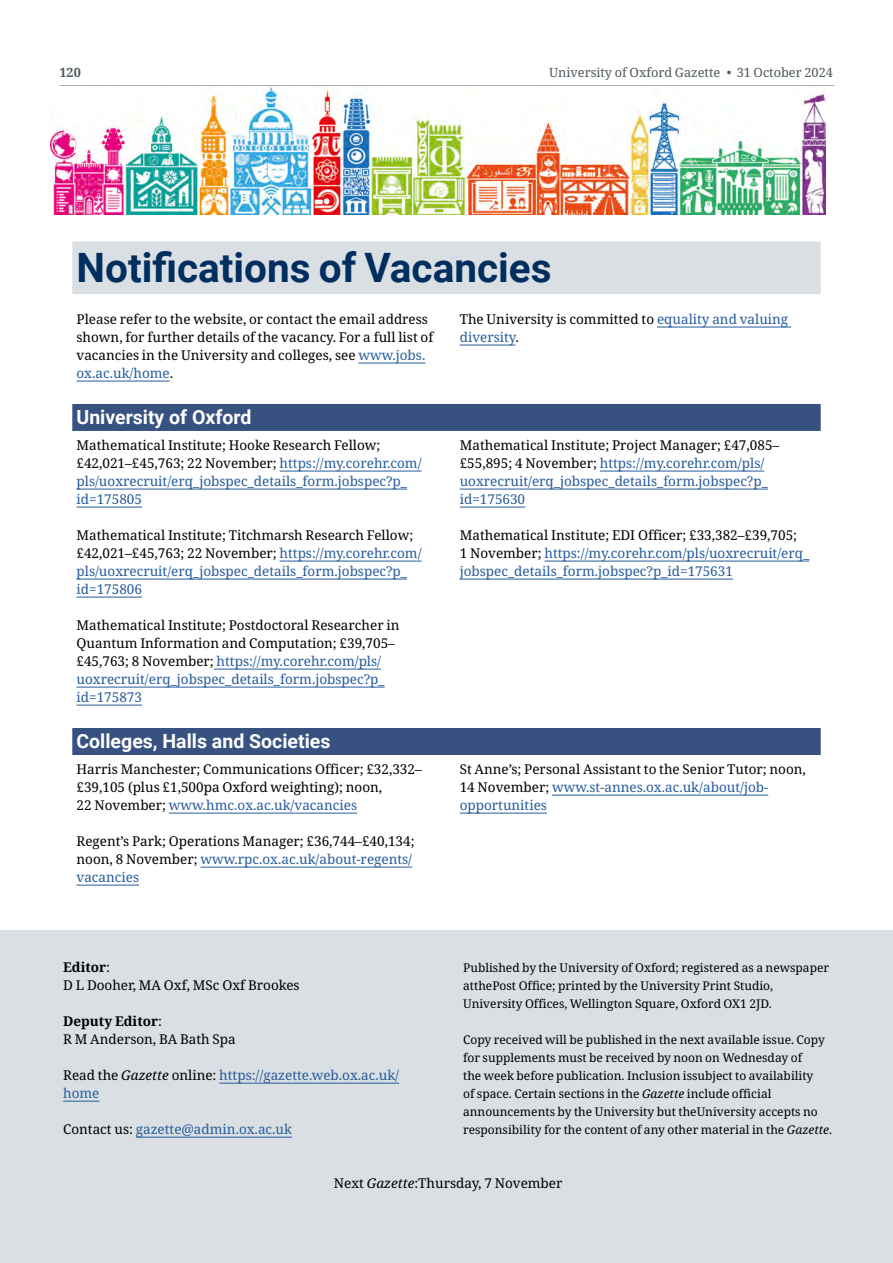
<style>
.page{position:relative;width:893px;height:1263px;background:#fff}
.page>*{position:absolute;margin:0;border:0;box-sizing:border-box;transform-origin:0 0}
.H1_Big_Head{font:700 40.5px "Roboto";color:#002e5f}
.H2_Subject_head{font:700 19.5px "Roboto";color:#fff}
.G_Body_text{font:13.5px/18px "Noto Serif";color:#000}
.G_Body_text-2{font:13.5px/18px "Noto Serif";color:#275b9b}
.t1{font:12.75px "Noto Serif";color:#4d595f}
.t2{font:700 12.75px "Noto Serif";color:#4d595f}
.G_Body_text-3{font:12px/18px "Noto Serif";color:#000}
.s1{color:#275b9b}
.s2{color:#000}
.s3{font-weight:700}
.s4{font-style:italic;color:#000}
.s5{font-style:italic}
</style>
<div class="page">
<img style="left:51px;top:86px;width:774px;height:128px">
<div style="left:72px;top:241px;width:749px;height:53px;background:#dadfe3"></div>
<hr style="left:358px;top:363px;width:67px;height:1px;background:#275b9b">
<hr style="left:77px;top:381px;width:93px;height:1px;background:#275b9b">
<hr style="left:657px;top:327px;width:134px;height:1px;background:#275b9b">
<hr style="left:460px;top:345px;width:55px;height:1px;background:#275b9b">
<div style="left:72px;top:404px;width:749px;height:27px;background:#375281"></div>
<hr style="left:280px;top:471px;width:142px;height:1px;background:#275b9b">
<hr style="left:77px;top:489px;width:330px;height:1px;background:#275b9b">
<hr style="left:77px;top:507px;width:65px;height:1px;background:#275b9b">
<hr style="left:280px;top:561px;width:142px;height:1px;background:#275b9b">
<hr style="left:77px;top:579px;width:330px;height:1px;background:#275b9b">
<hr style="left:77px;top:597px;width:65px;height:1px;background:#275b9b">
<hr style="left:214px;top:669px;width:167px;height:1px;background:#275b9b">
<hr style="left:77px;top:687px;width:308px;height:1px;background:#275b9b">
<hr style="left:77px;top:705px;width:65px;height:1px;background:#275b9b">
<hr style="left:600px;top:471px;width:164px;height:1px;background:#275b9b">
<hr style="left:460px;top:489px;width:308px;height:1px;background:#275b9b">
<hr style="left:460px;top:507px;width:65px;height:1px;background:#275b9b">
<hr style="left:544px;top:561px;width:265px;height:1px;background:#275b9b">
<hr style="left:460px;top:579px;width:273px;height:1px;background:#275b9b">
<div style="left:72px;top:728px;width:749px;height:27px;background:#375281"></div>
<hr style="left:169px;top:813px;width:188px;height:1px;background:#275b9b">
<hr style="left:200px;top:867px;width:212px;height:1px;background:#275b9b">
<hr style="left:77px;top:885px;width:62px;height:1px;background:#275b9b">
<hr style="left:552px;top:795px;width:216px;height:1px;background:#275b9b">
<hr style="left:460px;top:813px;width:87px;height:1px;background:#275b9b">
<div style="left:0;top:931px;width:893px;height:332px;background:#dadfe3"></div>
<hr style="left:219px;top:1083px;width:180px;height:1px;background:#275b9b">
<hr style="left:63px;top:1101px;width:37px;height:1px;background:#275b9b">
<hr style="left:136px;top:1137px;width:156px;height:1px;background:#275b9b">
<hr style="left:60px;top:85px;width:774px;height:1px;background:#a5afb5">
<p class="t2" style="left:60px;top:64px;width:23px">120</p>
<p class="t1" style="left:549px;top:64px;width:285px">University of Oxford Gazette • 31 October 2024</p>
<h1 class="H1_Big_Head" style="left:77px;top:239px;width:477px">Notifications of Vacancies</h1>
<p class="G_Body_text" style="left:77px;top:311px;width:358px">Please refer to the website, or contact the email address shown, for further details of the vacancy. For a full list of vacancies in the University and colleges, see <span class="s1">www.jobs. ox.ac.uk/home</span>.</p>
<p class="G_Body_text" style="left:460px;top:311px;width:330px">The University is committed to <span class="s1">equality and valuing diversity</span>.</p>
<h2 class="H2_Subject_head" style="left:77px;top:404px;width:176px">University of Oxford</h2>
<p class="G_Body_text-2" style="left:77px;top:437px;width:347px"><span class="s2">Mathematical Institute; Hooke Research Fellow; £42,021–£45,763; 22 November;</span> https://my.corehr.com/ pls/uoxrecruit/erq_jobspec_details_form.jobspec?p_ id=175805</p>
<p class="G_Body_text-2" style="left:77px;top:527px;width:347px"><span class="s2">Mathematical Institute; Titchmarsh Research Fellow; £42,021–£45,763; 22 November;</span> https://my.corehr.com/ pls/uoxrecruit/erq_jobspec_details_form.jobspec?p_ id=175806</p>
<p class="G_Body_text" style="left:77px;top:617px;width:324px">Mathematical Institute; Postdoctoral Researcher in Quantum Information and Computation; £39,705– £45,763; 8 November; <span class="s1">https://my.corehr.com/pls/ uoxrecruit/erq_jobspec_details_form.jobspec?p_ id=175873</span></p>
<p class="G_Body_text-2" style="left:460px;top:437px;width:321px"><span class="s2">Mathematical Institute; Project Manager; £47,085– £55,895; 4 November;</span> https://my.corehr.com/pls/ uoxrecruit/erq_jobspec_details_form.jobspec?p_ id=175630</p>
<p class="G_Body_text-2" style="left:460px;top:527px;width:351px"><span class="s2">Mathematical Institute; EDI Officer; £33,382–£39,705;<br>1 November;</span> https://my.corehr.com/pls/uoxrecruit/erq_ jobspec_details_form.jobspec?p_id=175631</p>
<h2 class="H2_Subject_head" style="left:77px;top:728px;width:255px">Colleges, Halls and Societies</h2>
<p class="G_Body_text" style="left:77px;top:761px;width:347px">Harris Manchester; Communications Officer; £32,332– £39,105 (plus £1,500pa Oxford weighting); noon,<br>22 November; <span class="s1">www.hmc.ox.ac.uk/vacancies</span></p>
<p class="G_Body_text" style="left:77px;top:833px;width:339px">Regent’s Park; Operations Manager; £36,744–£40,134; noon, 8 November; <span class="s1">www.rpc.ox.ac.uk/about-regents/ vacancies</span></p>
<p class="G_Body_text" style="left:63px;top:959px;width:238px"><span class="s3">Editor</span>:<br>D L Dooher, MA Oxf, MSc Oxf Brookes</p>
<p class="G_Body_text" style="left:63px;top:1013px;width:174px"><span class="s3">Deputy Editor</span>:<br>R M Anderson, BA Bath Spa</p>
<p class="G_Body_text-2" style="left:63px;top:1067px;width:337px"><span class="s2">Read the</span> <span class="s4">Gazette</span> <span class="s2">online:</span> https://gazette.web.ox.ac.uk/ home</p>
<p class="G_Body_text-2" style="left:63px;top:1121px;width:230px"><span class="s2">Contact us:</span> gazette@admin.ox.ac.uk</p>
<p class="G_Body_text" style="left:460px;top:761px;width:348px">St Anne’s; Personal Assistant to the Senior Tutor; noon,<br>14 November; <span class="s1">www.st-annes.ox.ac.uk/about/job&shy;opportunities</span></p>
<p class="G_Body_text-3" style="left:463px;top:959px;width:367px">Published by the University of Oxford; registered as a newspaper atthePost Office; printed by the University Print Studio,<br>University Offices, Wellington Square, Oxford OX1 2JD.</p>
<p class="G_Body_text-3" style="left:463px;top:1031px;width:371px">Copy received will be published in the next available issue. Copy for supplements must be received by noon on Wednesday of<br>the week before publication. Inclusion issubject to availability<br>of space. Certain sections in the <span class="s5">Gazette</span> include official announcements by the University but theUniversity accepts no responsibility for the content of any other material in the <span class="s5">Gazette</span>.</p>
<p class="G_Body_text" style="left:334px;top:1175px;width:230px">Next <span class="s5">Gazette</span>:Thursday, 7 November</p>
</div>
